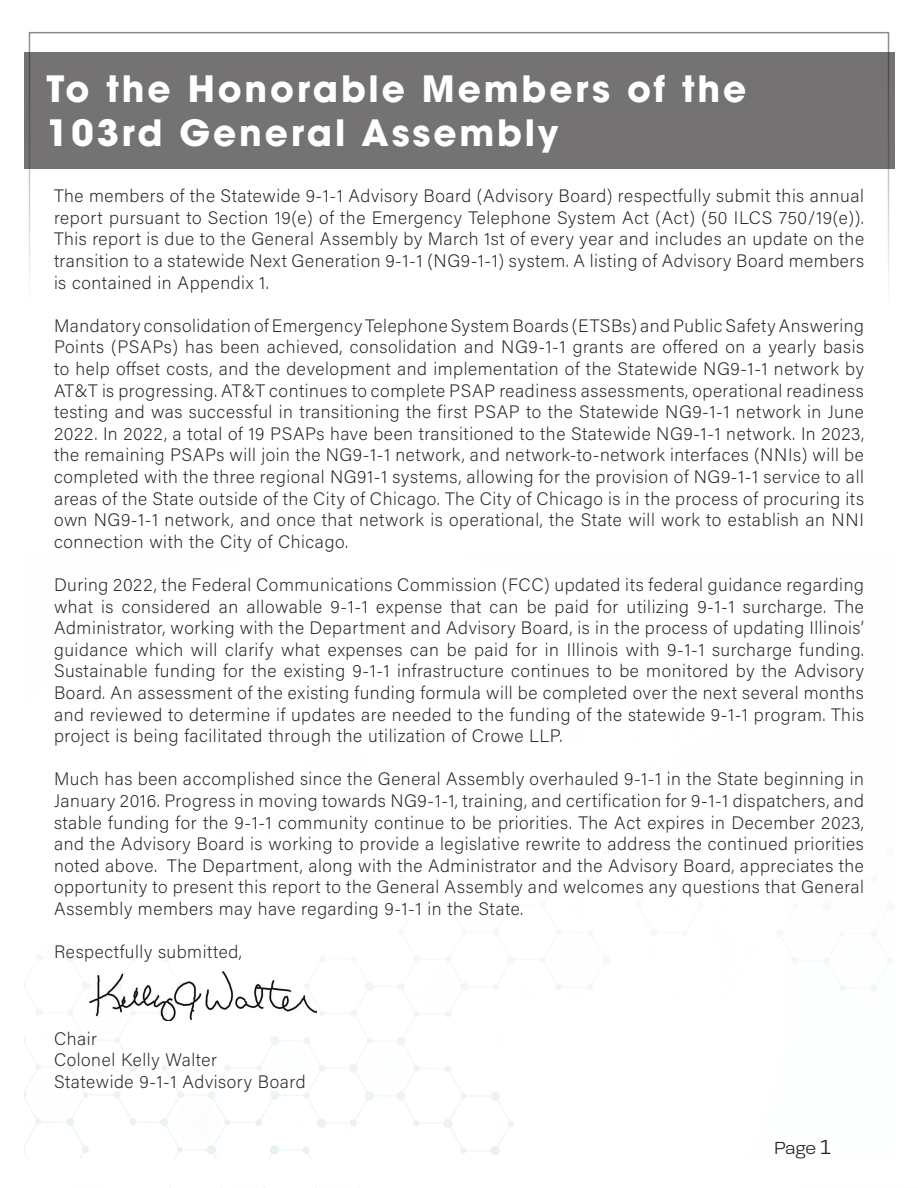
<style>
.page{position:relative;width:918px;height:1188px;background:#fff}
.page>*{position:absolute;margin:0;border:0;box-sizing:border-box;transform-origin:0 0}
.Headers{font:700 36px/43.2px "ITC Avant Garde Pro";letter-spacing:.08em;color:#fff}
.Main_Text{font:200 18px/21.6px "Acumin Pro";letter-spacing:.03em;color:#231f20;text-align:justify}
.t1{font:300 18px "Loos Wide";color:#231f20}
.s1{font-size:21px}
</style>
<div class="page">
<img style="left:24px;top:907px;width:868px;height:281px">
<div style="left:0;top:52px;width:918px;height:116px;background:#747273"></div>
<img style="left:90px;top:972px;width:227px;height:49px">
<div style="left:895px;top:0;width:23px;height:1187px;background:#fff"></div>
<div style="left:0;top:0;width:24px;height:1188px;background:#fff"></div>
<div style="left:0;top:1159px;width:918px;height:27px;background:#fff"></div>
<h1 class="Headers" style="left:46px;top:67px;width:702px">To the Honorable Members of the<br>103rd General Assembly</h1>
<p class="Main_Text" style="left:54px;top:185px;width:812px">The members of the Statewide 9-1-1 Advisory Board (Advisory Board) respectfully submit this annual report pursuant to Section 19(e) of the Emergency Telephone System Act (Act) (50 ILCS 750/19(e)).<br>This report is due to the General Assembly by March 1st of every year and includes an update on the transition to a statewide Next Generation 9-1-1 (NG9-1-1) system. A listing of Advisory Board members is contained in Appendix 1.</p>
<p class="Main_Text" style="left:54px;top:314px;width:812px">Mandatory consolidation of Emergency Telephone System Boards (ETSBs) and Public Safety Answering Points (PSAPs) has been achieved, consolidation and NG9-1-1 grants are offered on a yearly basis to help offset costs, and the development and implementation of the Statewide NG9-1-1 network by AT&amp;T is progressing. AT&amp;T continues to complete PSAP readiness assessments, operational readiness testing and was successful in transitioning the first PSAP to the Statewide NG9-1-1 network in June 2022. In 2022, a total of 19 PSAPs have been transitioned to the Statewide NG9-1-1 network. In 2023, the remaining PSAPs will join the NG9-1-1 network, and network-to-network interfaces (NNIs) will be completed with the three regional NG91-1 systems, allowing for the provision of NG9-1-1 service to all areas of the State outside of the City of Chicago. The City of Chicago is in the process of procuring its own NG9-1-1 network, and once that network is operational, the State will work to establish an NNI connection with the City of Chicago.</p>
<p class="Main_Text" style="left:54px;top:573px;width:812px">During 2022, the Federal Communications Commission (FCC) updated its federal guidance regarding what is considered an allowable 9-1-1 expense that can be paid for utilizing 9-1-1 surcharge. The Administrator, working with the Department and Advisory Board, is in the process of updating Illinois’ guidance which will clarify what expenses can be paid for in Illinois with 9-1-1 surcharge funding.<br>Sustainable funding for the existing 9-1-1 infrastructure continues to be monitored by the Advisory Board. An assessment of the existing funding formula will be completed over the next several months and reviewed to determine if updates are needed to the funding of the statewide 9-1-1 program. This project is being facilitated through the utilization of Crowe LLP.</p>
<p class="Main_Text" style="left:54px;top:768px;width:812px">Much has been accomplished since the General Assembly overhauled 9-1-1 in the State beginning in January 2016. Progress in moving towards NG9-1-1, training, and certification for 9-1-1 dispatchers, and stable funding for the 9-1-1 community continue to be priorities. The Act expires in December 2023, and the Advisory Board is working to provide a legislative rewrite to address the continued priorities noted above. The Department, along with the Administrator and the Advisory Board, appreciates the opportunity to present this report to the General Assembly and welcomes any questions that General Assembly members may have regarding 9-1-1 in the State.</p>
<p class="Main_Text" style="left:54px;top:941px;width:189px">Respectfully submitted,</p>
<p class="Main_Text" style="left:54px;top:1027px;width:44px">Chair</p>
<p class="Main_Text" style="left:54px;top:1049px;width:165px">Colonel Kelly Walter</p>
<p class="Main_Text" style="left:54px;top:1070px;width:253px">Statewide 9-1-1 Advisory Board</p>
<p class="t1" style="left:774px;top:1136px;width:58px">Page <span class="s1">1</span></p>
</div>
